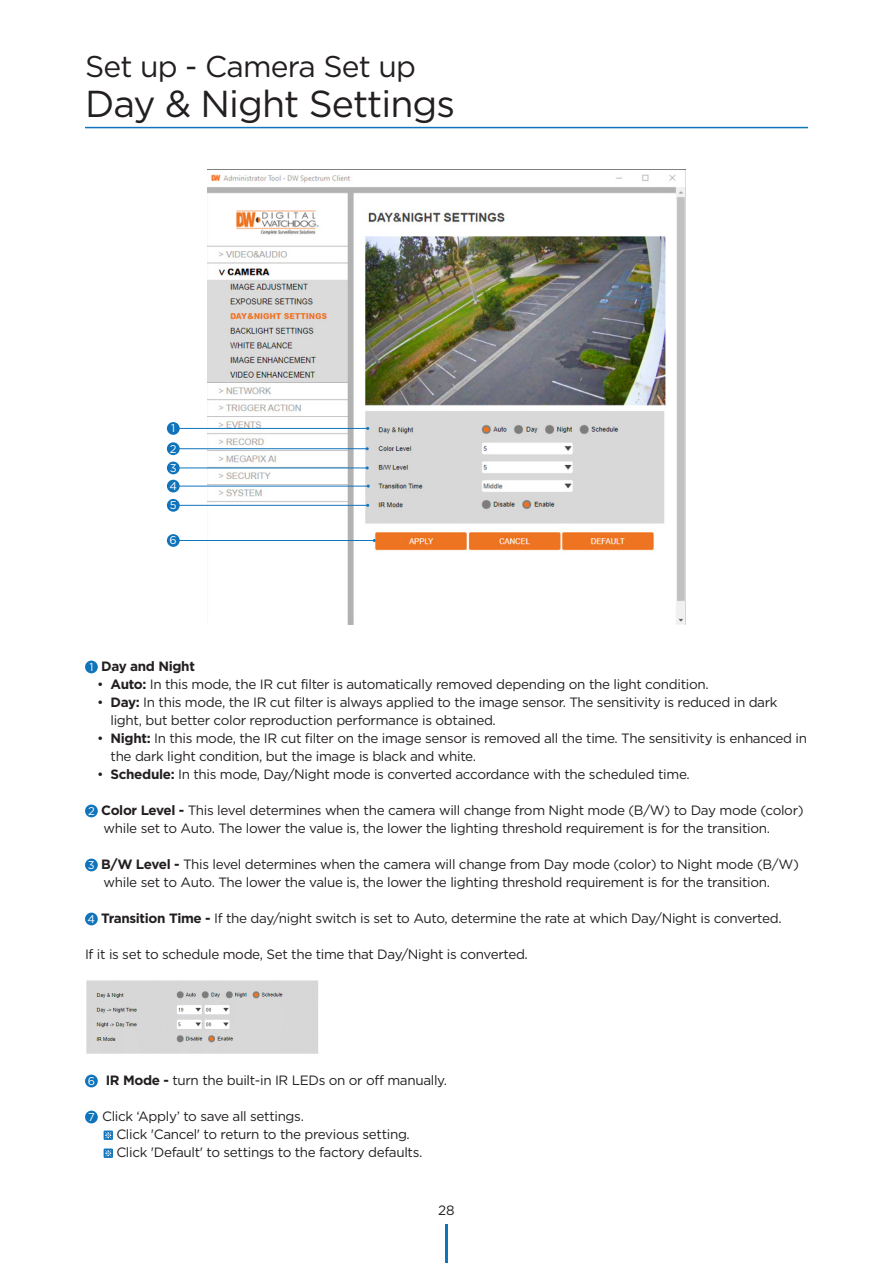
<style>
.page{position:relative;width:893px;height:1263px;background:#fff}
.page>*{position:absolute;margin:0;border:0;box-sizing:border-box;transform-origin:0 0}
.t1{font:37.5px "Gotham";letter-spacing:-.025em;color:#231f20}
.t2{font:30px "Gotham";letter-spacing:-.025em;color:#231f20}
.t3{font:13.5px/18px "Gotham";letter-spacing:-.025em;color:#231f20}
.t4{font:700 13.5px "Gotham";letter-spacing:-.025em;color:#231f20}
.t5{font:11.25px "Gotham";color:#fff}
.s1{font-weight:700}
</style>
<div class="page">
<hr style="left:85px;top:127px;width:723px;height:1px;background:#1074bc">
<hr style="left:445px;top:1225px;width:3px;height:38px;background:#1074bc">
<img style="left:208px;top:174px;width:477px;height:450px">
<div style="left:85px;top:661px;width:13px;height:12px;background:#1074bc;border-radius:50%"></div>
<div style="left:85px;top:805px;width:13px;height:12px;background:#1074bc;border-radius:50%"></div>
<div style="left:85px;top:859px;width:13px;height:12px;background:#1074bc;border-radius:50%"></div>
<div style="left:85px;top:913px;width:13px;height:12px;background:#1074bc;border-radius:50%"></div>
<img style="left:86px;top:980px;width:232px;height:74px">
<div style="left:85px;top:1075px;width:13px;height:12px;background:#1074bc;border-radius:50%"></div>
<div style="left:85px;top:1111px;width:13px;height:12px;background:#1074bc;border-radius:50%"></div>
<svg style="left:104px;top:1130px;width:9px;height:10px"></svg>
<svg style="left:105px;top:1132px;width:7px;height:6px"></svg>
<svg style="left:104px;top:1148px;width:9px;height:10px"></svg>
<svg style="left:105px;top:1150px;width:7px;height:6px"></svg>
<hr style="left:173px;top:428px;width:195px;height:1px;background:#1074bc">
<div style="left:167px;top:422px;width:13px;height:13px;background:#1074bc;border-radius:50%"></div>
<hr style="left:173px;top:448px;width:194px;height:1px;background:#1074bc">
<div style="left:167px;top:442px;width:13px;height:13px;background:#1074bc;border-radius:50%"></div>
<hr style="left:173px;top:505px;width:195px;height:1px;background:#1074bc">
<div style="left:167px;top:499px;width:13px;height:13px;background:#1074bc;border-radius:50%"></div>
<hr style="left:173px;top:540px;width:201px;height:1px;background:#1074bc">
<div style="left:167px;top:534px;width:13px;height:13px;background:#1074bc;border-radius:50%"></div>
<hr style="left:173px;top:486px;width:195px;height:1px;background:#1074bc">
<div style="left:167px;top:480px;width:13px;height:12px;background:#1074bc;border-radius:50%"></div>
<hr style="left:173px;top:468px;width:194px;height:1px;background:#1074bc">
<div style="left:167px;top:462px;width:13px;height:12px;background:#1074bc;border-radius:50%"></div>
<p class="t2" style="left:85px;top:47px;width:333px">Set up - Camera Set up</p>
<p class="t1" style="left:85px;top:80px;width:372px">Day &amp; Night Settings</p>
<p class="t5" style="left:171px;top:421px;width:6px">1</p>
<p class="t5" style="left:170px;top:441px;width:8px">2</p>
<p class="t5" style="left:170px;top:461px;width:8px">3</p>
<p class="t5" style="left:169px;top:479px;width:9px">4</p>
<p class="t5" style="left:170px;top:498px;width:8px">5</p>
<p class="t5" style="left:170px;top:533px;width:9px">6</p>
<p class="t5" style="left:89px;top:660px;width:6px">1</p>
<p class="t4" style="left:101px;top:658px;width:95px">Day and Night</p>
<p class="t3" style="left:97px;top:675px;width:613px">• <span class="s1">Auto:</span> In this mode, the IR cut filter is automatically removed depending on the light condition.</p>
<p class="t3" style="left:111px;top:693px;width:668px;text-indent:-14px">• <span class="s1">Day:</span> In this mode, the IR cut filter is always applied to the image sensor. The sensitivity is reduced in dark light, but better color reproduction performance is obtained.</p>
<p class="t3" style="left:111px;top:729px;width:698px;text-indent:-14px">• <span class="s1">Night:</span> In this mode, the IR cut filter on the image sensor is removed all the time. The sensitivity is enhanced in the dark light condition, but the image is black and white.</p>
<p class="t3" style="left:97px;top:765px;width:594px">• <span class="s1">Schedule:</span> In this mode, Day/Night mode is converted accordance with the scheduled time.</p>
<p class="t5" style="left:88px;top:804px;width:8px">2</p>
<p class="t3" style="left:101px;top:801px;width:704px"><span class="s1">Color Level -</span> This level determines when the camera will change from Night mode (B/W) to Day mode (color) while set to Auto. The lower the value is, the lower the lighting threshold requirement is for the transition.</p>
<p class="t5" style="left:88px;top:858px;width:8px">3</p>
<p class="t3" style="left:101px;top:855px;width:699px"><span class="s1">B/W Level -</span> This level determines when the camera will change from Day mode (color) to Night mode (B/W) while set to Auto. The lower the value is, the lower the lighting threshold requirement is for the transition.</p>
<p class="t5" style="left:88px;top:912px;width:9px">4</p>
<p class="t3" style="left:101px;top:909px;width:682px"><span class="s1">Transition Time -</span> If the day/night switch is set to Auto, determine the rate at which Day/Night is converted.</p>
<p class="t3" style="left:85px;top:945px;width:444px">If it is set to schedule mode, Set the time that Day/Night is converted.</p>
<p class="t5" style="left:88px;top:1074px;width:9px">6</p>
<p class="t3" style="left:106px;top:1071px;width:343px"><span class="s1">IR Mode -</span> turn the built-in IR LEDs on or off manually.</p>
<p class="t5" style="left:88px;top:1110px;width:8px">7</p>
<p class="t3" style="left:102px;top:1107px;width:203px">Click ‘Apply’ to save all settings.</p>
<p class="t3" style="left:116px;top:1125px;width:295px">Click 'Cancel' to return to the previous setting.</p>
<p class="t3" style="left:116px;top:1143px;width:308px">Click 'Default' to settings to the factory defaults.</p>
<p class="t3" style="left:438px;top:1201px;width:18px">28</p>
</div>
